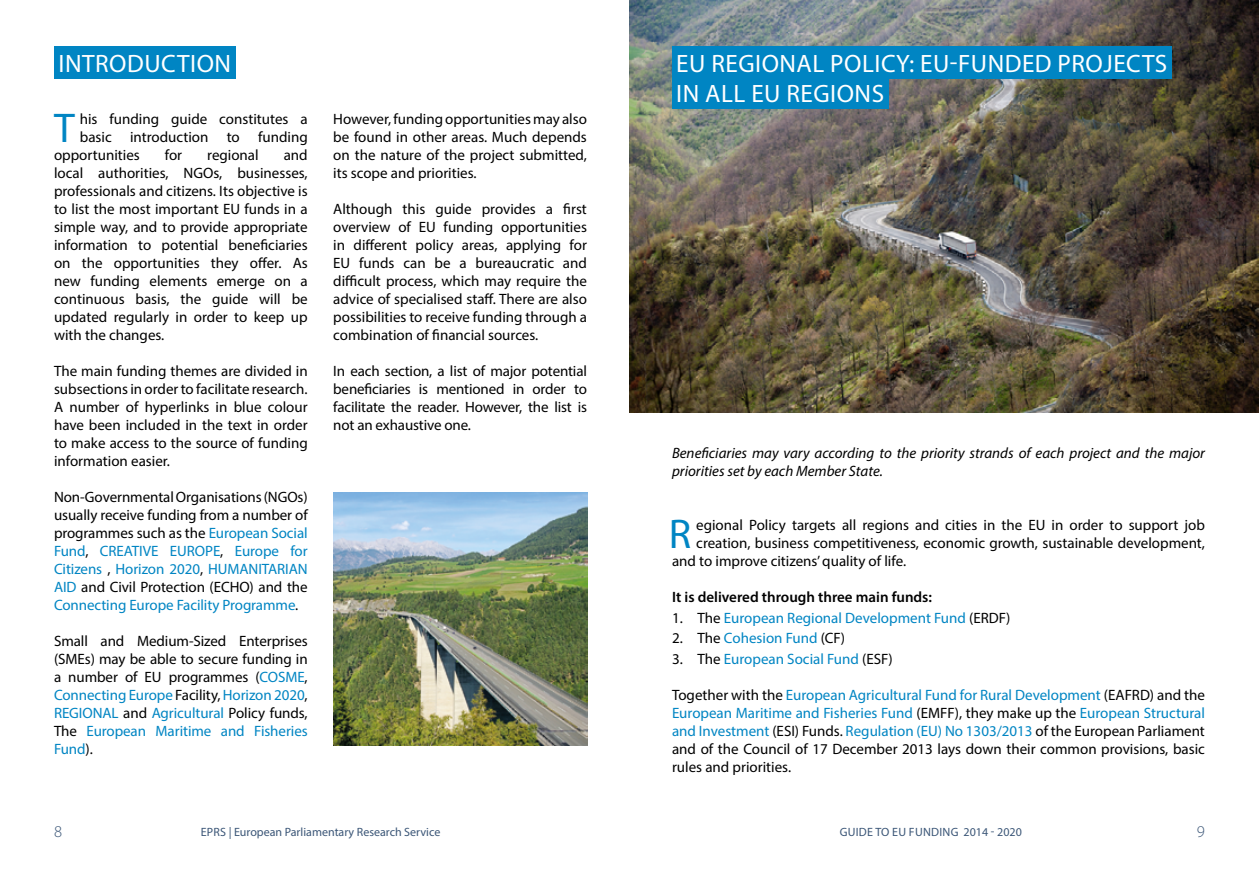
<style>
.page{position:relative;width:1259px;height:893px;background:#fff}
.page>*{position:absolute;margin:0;border:0;box-sizing:border-box;transform-origin:0 0}
.t1{font:41.7px "Myriad Pro";color:#0085c3}
.t2{font:25.2px "Myriad Pro";letter-spacing:.02em;color:#fff}
.t3{font:300 16.5px "Myriad Pro";color:#3b5677}
.t4{font:15px/18px "Myriad Pro";color:#000;text-align:justify}
.t5{font:italic 15px/18px "Myriad Pro";color:#000}
.t6{font:15px "Myriad Pro";color:#0085c3}
.t7{font:600 15px "Myriad Pro";color:#000}
.t8{font:12px "Myriad Pro";color:#3b5677}
.t9{font:12px "Myriad Pro";letter-spacing:.02em;color:#3b5677}
.s1{color:#0085c3}
.s2{color:#000}
</style>
<div class="page">
<img style="left:333px;top:492px;width:254px;height:254px">
<img style="left:629px;top:0;width:630px;height:412px">
<div style="left:54px;top:46px;width:181px;height:32px;background:#0085c3"></div>
<div style="left:672px;top:46px;width:499px;height:32px;background:#0085c3"></div>
<div style="left:672px;top:76px;width:216px;height:32px;background:#0085c3"></div>
<h1 class="t2" style="left:59px;top:48px;width:174px">INTRODUCTION</h1>
<h1 class="t2" style="left:676px;top:48px;width:492px">EU REGIONAL POLICY: EU-FUNDED PROJECTS</h1>
<h1 class="t2" style="left:676px;top:78px;width:209px">IN ALL EU REGIONS</h1>
<p class="t1" style="left:54px;top:102px;width:22px">T</p>
<p class="t4" style="left:80px;top:109px;width:229px">his funding guide constitutes a</p>
<p class="t4" style="left:80px;top:127px;width:229px">basic introduction to funding</p>
<p class="t4" style="left:54px;top:145px;width:87px">opportunities</p>
<p class="t4" style="left:165px;top:145px;width:19px">for</p>
<p class="t4" style="left:207px;top:145px;width:53px">regional</p>
<p class="t4" style="left:54px;top:145px;width:255px;text-indent:230px">and local authorities, NGOs, businesses, professionals and citizens. Its objective is to list the most important EU funds in a simple way, and to provide appropriate information to potential beneficiaries on the opportunities they offer. As new funding elements emerge on a continuous basis, the guide will be updated regularly in order to keep up with the changes.</p>
<p class="t4" style="left:54px;top:361px;width:255px">The main funding themes are divided in subsections in order to facilitate research.<br>A number of hyperlinks in blue colour have been included in the text in order to make access to the source of funding information easier.</p>
<p class="t4" style="left:54px;top:487px;width:255px">Non-Governmental Organisations (NGOs) usually receive funding from a number of programmes such as the <span class="s1">European Social Fund</span>, <span class="s1">CREATIVE EUROPE</span>, <span class="s1">Europe for Citizens</span> , <span class="s1">Horizon 2020</span>, <span class="s1">HUMANITARIAN AID</span> and Civil Protection (ECHO) and the <span class="s1">Connecting Europe Facility Programme</span>.</p>
<p class="t4" style="left:54px;top:631px;width:255px">Small and Medium-Sized Enterprises (SMEs) may be able to secure funding in a number of EU programmes (<span class="s1">COSME</span>, <span class="s1">Connecting Europe</span> Facility, <span class="s1">Horizon 2020</span>, <span class="s1">REGIONAL</span> and <span class="s1">Agricultural</span> Policy funds, The <span class="s1">European Maritime and Fisheries Fund</span>).</p>
<p class="t4" style="left:333px;top:109px;width:255px">However, funding opportunities may also be found in other areas. Much depends on the nature of the project submitted, its scope and priorities.</p>
<p class="t4" style="left:333px;top:199px;width:255px">Although this guide provides a first overview of EU funding opportunities in different policy areas, applying for EU funds can be a bureaucratic and difficult process, which may require the advice of specialised staff. There are also possibilities to receive funding through a combination of financial sources.</p>
<p class="t4" style="left:333px;top:361px;width:255px">In each section, a list of major potential beneficiaries is mentioned in order to facilitate the reader. However, the list is not an exhaustive one.</p>
<p class="t5" style="left:672px;top:444px;width:534px">Beneficiaries may vary according to the priority strands of each project and the major priorities set by each Member State.</p>
<p class="t1" style="left:669px;top:509px;width:24px">R</p>
<p class="t4" style="left:696px;top:516px;width:510px">egional Policy targets all regions and cities in the EU in order to support job</p>
<p class="t4" style="left:696px;top:534px;width:510px">creation, business competitiveness, economic growth, sustainable development,</p>
<p class="t4" style="left:672px;top:552px;width:236px">and to improve citizens’ quality of life.</p>
<p class="t7" style="left:672px;top:588px;width:262px">It is delivered through three main funds:</p>
<p class="t6" style="left:672px;top:609px;width:340px"><span class="s2">1. The</span> European Regional Development Fund <span class="s2">(ERDF)</span></p>
<p class="t6" style="left:672px;top:629px;width:175px"><span class="s2">2. The</span> Cohesion Fund <span class="s2">(CF)</span></p>
<p class="t6" style="left:672px;top:650px;width:222px"><span class="s2">3. The</span> European Social Fund <span class="s2">(ESF)</span></p>
<p class="t4" style="left:672px;top:686px;width:534px">Together with the <span class="s1">European Agricultural Fund for Rural Development</span> (EAFRD) and the <span class="s1">European Maritime and Fisheries Fund</span> (EMFF), they make up the <span class="s1">European Structural and Investment</span> (ESI) Funds. <span class="s1">Regulation (EU) No 1303/2013</span> of the European Parliament and of the Council of 17 December 2013 lays down their common provisions, basic rules and priorities.</p>
<p class="t3" style="left:54px;top:823px;width:10px">8</p>
<p class="t8" style="left:201px;top:825px;width:241px">EPRS | European Parliamentary Research Service</p>
<p class="t9" style="left:840px;top:825px;width:183px">GUIDE TO EU FUNDING 2014 - 2020</p>
<p class="t3" style="left:1197px;top:823px;width:10px">9</p>
</div>
